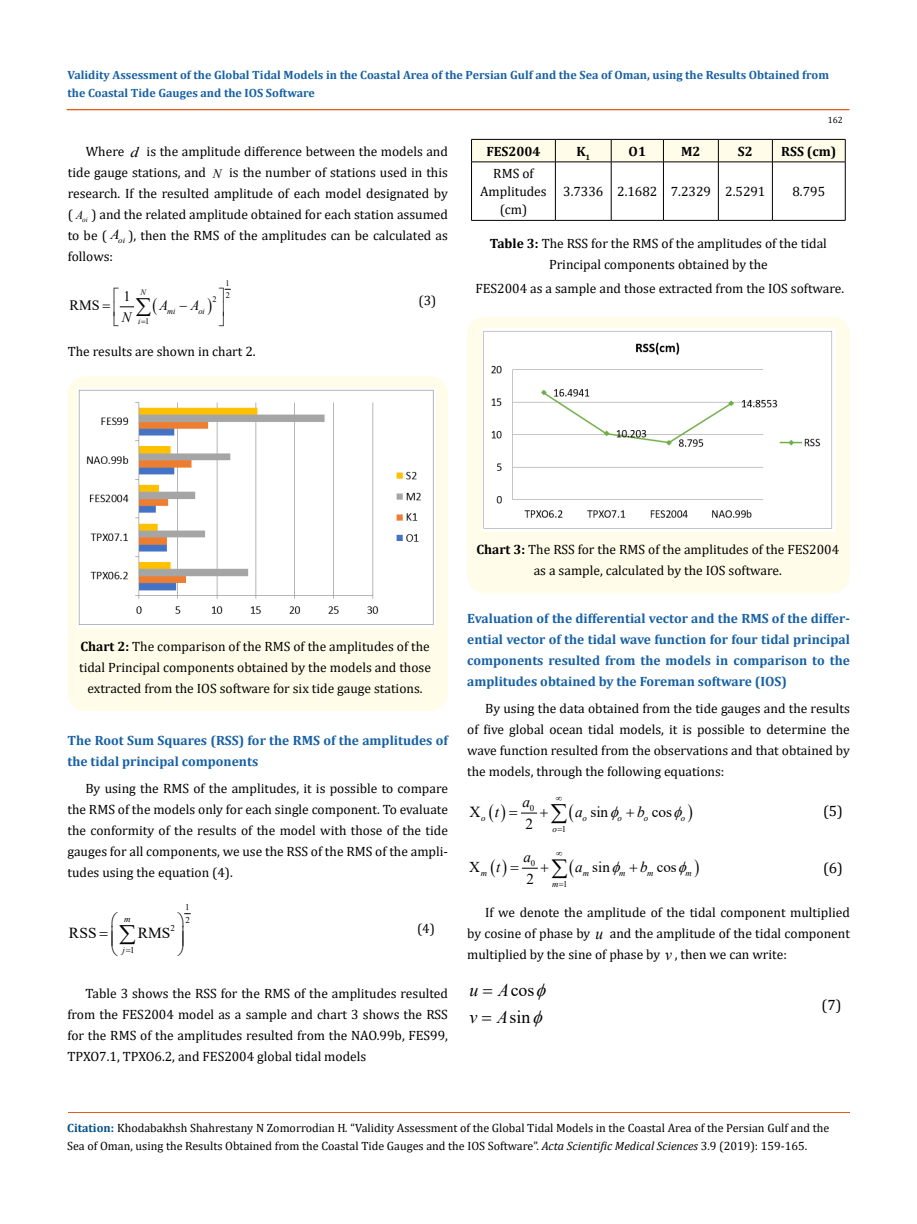
<style>
.page{position:relative;width:917px;height:1224px;background:#fff}
.page>*{position:absolute;margin:0;border:0;box-sizing:border-box;transform-origin:0 0}
.t1{font:18px/27px "Times New Roman";color:#000}
.t2{font:15.3px "Times New Roman";letter-spacing:.005em;color:#000}
.t3{font:italic 15.3px "Times New Roman";color:#000}
.t4{font:15px "Cambria";color:#000}
.t5{font:15px "Times New Roman";color:#000}
.t6{font:italic 15px "Times New Roman";color:#000}
.t7{font:14.4px "Times New Roman";color:#000}
.t8{font:italic 14.4px "Times New Roman";color:#000}
.t9{font:13.5px/21px "Cambria";color:#000;text-align:justify}
.t10{font:700 13.5px/21px "Cambria";color:#1560a6}
.t11{font:700 13.5px "Cambria";color:#000}
.t12{font:12px/18px "Cambria";color:#000}
.t13{font:700 12px/18px "Cambria";color:#1560a6}
.t14{font:9px "Cambria";color:#000}
.t15{font:italic 8.85px "Times New Roman";color:#000}
.t16{font:8.85px/12.5px "Times New Roman";color:#000}
.t17{font:italic 8.4px "Times New Roman";color:#000}
.t18{font:8.4px/11.7px "Times New Roman";color:#000}
.s1{font-family:"Times New Roman";font-style:italic;font-size:14.55px}
.s2{font-family:"Times New Roman";font-style:italic;font-size:12.15px}
.s3{font-family:"Times New Roman";font-style:italic;font-size:14.1px}
.s4{font-weight:700}
.s5{font-family:"Times New Roman";font-style:italic;font-size:16.65px}
.s6{font-style:italic}
.s7{font-weight:700;color:#035089}
</style>
<div class="page">
<div style="left:67px;top:376px;width:381px;height:335px;background:#fffde9;border-radius:18px"></div>
<img style="left:78px;top:389px;width:357px;height:238px">
<svg style="left:471px;top:139px;width:375px;height:23px;background:#e9e8d5"></svg>
<hr style="left:471px;top:162px;width:84px;height:1px;background:#000">
<hr style="left:471px;top:162px;width:1px;height:58px;background:#000">
<hr style="left:555px;top:162px;width:56px;height:1px;background:#000">
<hr style="left:555px;top:162px;width:1px;height:58px;background:#000">
<hr style="left:611px;top:162px;width:52px;height:1px;background:#000">
<hr style="left:611px;top:162px;width:1px;height:58px;background:#000">
<hr style="left:663px;top:162px;width:55px;height:1px;background:#000">
<hr style="left:663px;top:162px;width:1px;height:58px;background:#000">
<hr style="left:718px;top:162px;width:54px;height:1px;background:#000">
<hr style="left:718px;top:162px;width:1px;height:58px;background:#000">
<hr style="left:772px;top:162px;width:73px;height:1px;background:#000">
<hr style="left:772px;top:162px;width:1px;height:58px;background:#000">
<hr style="left:845px;top:162px;width:1px;height:58px;background:#000">
<hr style="left:471px;top:220px;width:84px;height:1px;background:#000">
<hr style="left:555px;top:220px;width:56px;height:1px;background:#000">
<hr style="left:611px;top:220px;width:52px;height:1px;background:#000">
<hr style="left:663px;top:220px;width:55px;height:1px;background:#000">
<hr style="left:718px;top:220px;width:54px;height:1px;background:#000">
<hr style="left:772px;top:220px;width:73px;height:1px;background:#000">
<div style="left:467px;top:317px;width:382px;height:276px;background:#fffde9;border-radius:18px"></div>
<img style="left:482px;top:329px;width:353px;height:202px">
<hr style="left:68px;top:1112px;width:781px;height:1px;background:#e05d1a">
<hr style="left:67px;top:110px;width:782px;height:1px;background:#e05d1a">
<div style="left:67px;top:109px;width:782px;height:1px;border:1px solid #e05d1a"></div>
<svg style="left:224px;top:288px;width:6px;height:2px"></svg>
<svg style="left:184px;top:913px;width:6px;height:2px"></svg>
<svg style="left:119px;top:306px;width:16px;height:2px"></svg>
<svg style="left:521px;top:867px;width:17px;height:2px"></svg>
<svg style="left:520px;top:812px;width:18px;height:2px"></svg>
<p class="t13" style="left:67px;top:66px;width:763px">Validity Assessment of the Global Tidal Models in the Coastal Area of the Persian Gulf and the Sea of Oman, using the Results Obtained from the Coastal Tide Gauges and the IOS Software</p>
<p class="t9" style="left:68px;top:141px;width:381px;text-indent:18px">Where <span class="s1">d</span> is the amplitude difference between the models and tide gauge stations, and <sub>N</sub> is the number of stations used in this research. If the resulted amplitude of each model designated by ( <span class="s2">A</span><sub>oi</sub> ) and the related amplitude obtained for each station assumed to be ( <span class="s3">A</span><sub>oi</sub> ), then the RMS of the amplitudes can be calculated as follows:</p>
<p class="t18" style="left:226px;top:277px;width:6px">1<br>2</p>
<p class="t18" style="left:212px;top:293px;width:6px">2</p>
<p class="t18" style="left:145px;top:316px;width:6px">1</p>
<p class="t17" style="left:140px;top:287px;width:7px">N</p>
<p class="t7" style="left:123px;top:286px;width:9px">1</p>
<p class="t9" style="left:418px;top:289px;width:19px">(3)</p>
<p class="t7" style="left:70px;top:295px;width:32px">RMS</p>
<p class="t8" style="left:160px;top:296px;width:10px">A</p>
<p class="t8" style="left:180px;top:296px;width:22px">−A</p>
<p class="t17" style="left:167px;top:306px;width:10px">mi</p>
<p class="t17" style="left:198px;top:306px;width:8px">oi</p>
<p class="t8" style="left:122px;top:307px;width:11px">N</p>
<p class="t17" style="left:138px;top:316px;width:4px">i</p>
<p class="t9" style="left:68px;top:341px;width:189px">The results are shown in chart 2.</p>
<p class="t14" style="left:827px;top:114px;width:16px">162</p>
<p class="t11" style="left:486px;top:142px;width:56px">FES2004</p>
<p class="t11" style="left:576px;top:142px;width:15px">K<sub>1</sub></p>
<p class="t11" style="left:628px;top:142px;width:19px">O1</p>
<p class="t11" style="left:681px;top:142px;width:21px">M2</p>
<p class="t11" style="left:738px;top:142px;width:16px">S2</p>
<p class="t11" style="left:781px;top:142px;width:56px">RSS (cm)</p>
<p class="t9" style="left:480px;top:165px;width:68px;line-height:18px;text-align:center">RMS of<br>Amplitudes (cm)</p>
<p class="t9" style="left:563px;top:181px;width:204px">3.7336 2.1682 7.2329 2.5291</p>
<p class="t9" style="left:792px;top:181px;width:34px">8.795</p>
<p class="t9" style="left:490px;top:232px;width:338px;text-align:center"><span class="s4">Table 3:</span> The RSS for the RMS of the amplitudes of the tidal<br>Principal components obtained by the</p>
<p class="t9" style="left:475px;top:277px;width:370px">FES2004 as a sample and those extracted from the IOS software.</p>
<p class="t9" style="left:79px;top:636px;width:353px;text-align:center"><span class="s4">Chart 2:</span> The comparison of the RMS of the amplitudes of the tidal Principal components obtained by the models and those extracted from the IOS software for six tide gauge stations.</p>
<p class="t10" style="left:67px;top:729px;width:382px">The Root Sum Squares (RSS) for the RMS of the amplitudes of the tidal principal components</p>
<p class="t9" style="left:67px;top:778px;width:382px;text-indent:18px">By using the RMS of the amplitudes, it is possible to compare the RMS of the models only for each single component. To evaluate the conformity of the results of the model with those of the tide gauges for all components, we use the RSS of the RMS of the ampli&shy;tudes using the equation (4).</p>
<p class="t15" style="left:124px;top:913px;width:8px">m</p>
<p class="t15" style="left:122px;top:944px;width:4px">j</p>
<p class="t16" style="left:170px;top:922px;width:6px">2</p>
<p class="t2" style="left:69px;top:922px;width:29px">RSS</p>
<p class="t2" style="left:138px;top:922px;width:34px">RMS</p>
<p class="t16" style="left:130px;top:944px;width:6px">1</p>
<p class="t16" style="left:185px;top:901px;width:6px">1<br>2</p>
<p class="t9" style="left:417px;top:918px;width:19px">(4)</p>
<p class="t9" style="left:67px;top:983px;width:382px;text-indent:18px">Table 3 shows the RSS for the RMS of the amplitudes resulted from the FES2004 model as a sample and chart 3 shows the RSS for the RMS of the amplitudes resulted from the NAO.99b, FES99, TPXO7.1, TPXO6.2, and FES2004 global tidal models</p>
<p class="t9" style="left:476px;top:539px;width:364px;text-align:center"><span class="s4">Chart 3:</span> The RSS for the RMS of the amplitudes of the FES2004 as a sample, calculated by the IOS software.</p>
<p class="t10" style="left:467px;top:608px;width:384px;text-align:justify">Evaluation of the differential vector and the RMS of the differ&shy;ential vector of the tidal wave function for four tidal principal components resulted from the models in comparison to the amplitudes obtained by the Foreman software (IOS)</p>
<p class="t9" style="left:467px;top:698px;width:384px;text-indent:18px">By using the data obtained from the tide gauges and the results of five global ocean tidal models, it is possible to determine the wave function resulted from the observations and that obtained by the models, through the following equations:</p>
<p class="t4" style="left:823px;top:802px;width:21px">(5)</p>
<p class="t3" style="left:522px;top:791px;width:9px">a</p>
<p class="t16" style="left:530px;top:802px;width:6px">0</p>
<p class="t2" style="left:590px;top:801px;width:19px">sin</p>
<p class="t3" style="left:495px;top:801px;width:6px">t</p>
<p class="t3" style="left:575px;top:801px;width:9px">a</p>
<p class="t3" style="left:637px;top:801px;width:9px">b</p>
<p class="t2" style="left:469px;top:801px;width:13px">X</p>
<p class="t2" style="left:651px;top:801px;width:22px">cos</p>
<p class="t2" style="left:525px;top:813px;width:9px">2</p>
<p class="t15" style="left:481px;top:812px;width:6px">o</p>
<p class="t15" style="left:582px;top:812px;width:6px">o</p>
<p class="t15" style="left:617px;top:812px;width:6px">o</p>
<p class="t15" style="left:643px;top:812px;width:6px">o</p>
<p class="t15" style="left:680px;top:812px;width:6px">o</p>
<p class="t15" style="left:552px;top:823px;width:6px">o</p>
<p class="t16" style="left:562px;top:822px;width:6px">1</p>
<p class="t6" style="left:523px;top:847px;width:9px">a</p>
<p class="t16" style="left:530px;top:857px;width:6px">0</p>
<p class="t5" style="left:592px;top:856px;width:19px">sin</p>
<p class="t6" style="left:496px;top:857px;width:6px">t</p>
<p class="t6" style="left:575px;top:857px;width:9px">a</p>
<p class="t6" style="left:640px;top:857px;width:9px">b</p>
<p class="t5" style="left:469px;top:856px;width:12px">X</p>
<p class="t5" style="left:656px;top:856px;width:21px">cos</p>
<p class="t5" style="left:526px;top:868px;width:9px">2</p>
<p class="t4" style="left:823px;top:859px;width:21px">(6)</p>
<p class="t9" style="left:467px;top:902px;width:384px;text-indent:18px">If we denote the amplitude of the tidal component multiplied by cosine of phase by <span class="s5">u</span> and the amplitude of the tidal component multiplied by the sine of phase by <span class="s5">v</span> , then we can write:</p>
<p class="t4" style="left:821px;top:996px;width:21px">(7)</p>
<p class="t15" style="left:481px;top:867px;width:8px">m</p>
<p class="t15" style="left:582px;top:867px;width:8px">m</p>
<p class="t15" style="left:619px;top:867px;width:8px">m</p>
<p class="t15" style="left:647px;top:867px;width:8px">m</p>
<p class="t15" style="left:685px;top:867px;width:8px">m</p>
<p class="t15" style="left:552px;top:878px;width:8px">m</p>
<p class="t16" style="left:563px;top:877px;width:6px">1</p>
<h1 class="t1" style="left:469px;top:976px;width:67px"><span class="s6">u A</span>cos <span class="s6">v A</span>sin</h1>
<p class="t12" style="left:67px;top:1119px;width:763px"><span class="s7">Citation:</span> Khodabakhsh Shahrestany N Zomorrodian H<span class="s6">.</span> “Validity Assessment of the Global Tidal Models in the Coastal Area of the Persian Gulf and the<br>Sea of Oman, using the Results Obtained from the Coastal Tide Gauges and the IOS Software”. <span class="s6">Acta Scientific Medical Sciences</span> 3.9 (2019): 159-165.</p>
</div>
